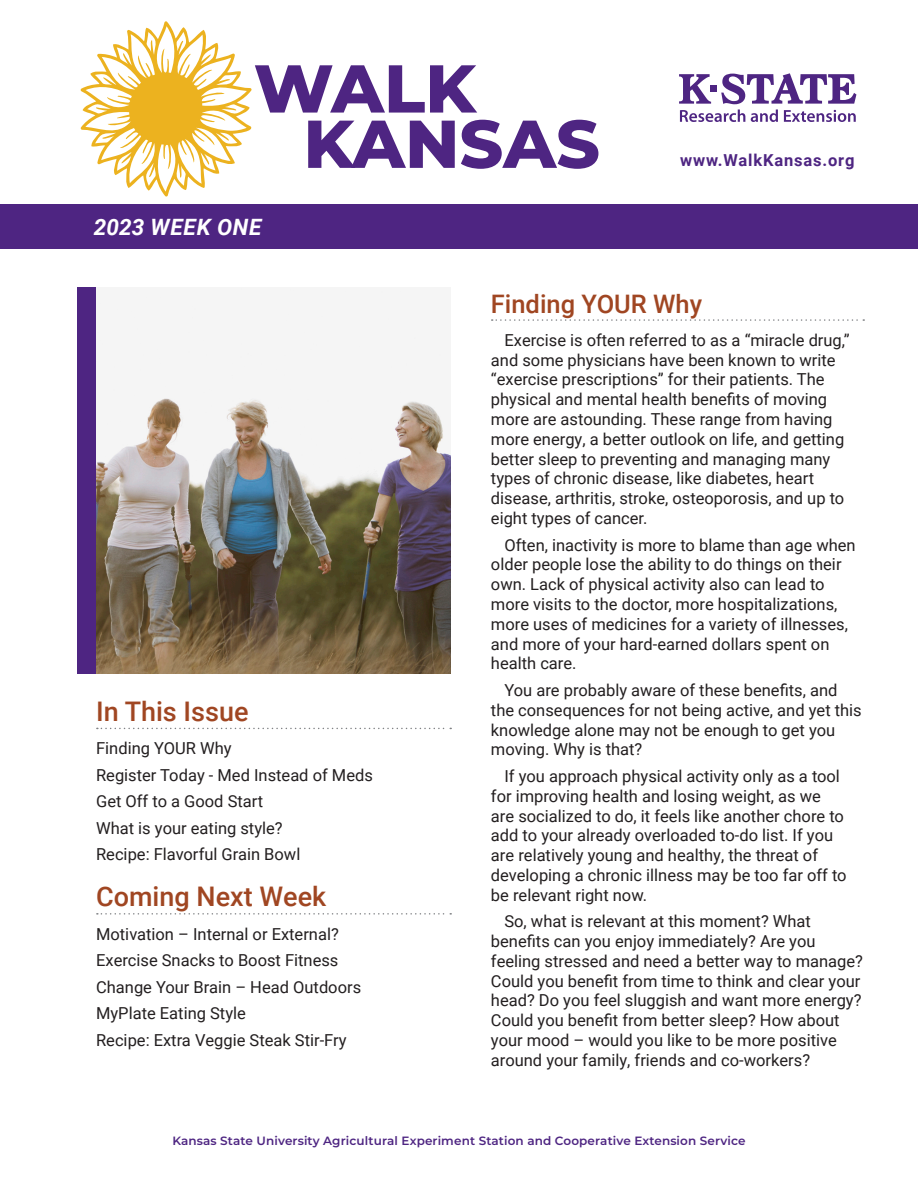
<style>
.page{position:relative;width:918px;height:1188px;background:#fff}
.page>*{position:absolute;margin:0;border:0;box-sizing:border-box;transform-origin:0 0}
.t1{font:800 67.5px/55.3px "Montserrat";color:#4e2582}
.Headings{font:500 27px "Roboto";color:#a04622}
.Headings-2{font:500 25.5px "Roboto";color:#a04622}
.t2{font:italic 700 22.5px "Roboto";letter-spacing:.035em;color:#fff}
.Body{font:16.5px/19.8px "Roboto";color:#231f20}
.This_Issue_text{font:16.5px "Roboto";color:#231f20}
.t3{font:700 16.5px "Roboto";letter-spacing:.05em;color:#4e2582}
.t4{font:600 12px "Montserrat";letter-spacing:.01em;color:#4e2582}
</style>
<div class="page">
<div style="left:0;top:204px;width:918px;height:44px;background:#4e2582"></div>
<svg style="left:679px;top:73px;width:177px;height:49px"></svg>
<svg style="left:80px;top:21px;width:172px;height:176px"></svg>
<svg style="left:97px;top:728px;width:354px;height:1px"></svg>
<svg style="left:97px;top:913px;width:354px;height:2px"></svg>
<img style="left:96px;top:288px;width:354px;height:386px">
<svg style="left:492px;top:319px;width:372px;height:2px"></svg>
<div style="left:77px;top:287px;width:19px;height:387px;background:#4e2582"></div>
<h1 class="t1" style="left:303px;top:57px;width:298px;text-indent:-50px">WALK<br>KANSAS</h1>
<h3 class="t2" style="left:94px;top:211px;width:169px">2023 WEEK ONE</h3>
<p class="t3" style="left:680px;top:148px;width:176px">www.WalkKansas.org</p>
<h1 class="Headings" style="left:96px;top:692px;width:154px">In This Issue</h1>
<p class="This_Issue_text" style="left:96px;top:737px;width:137px">Finding YOUR Why</p>
<p class="This_Issue_text" style="left:96px;top:763px;width:278px">Register Today - Med Instead of Meds</p>
<p class="This_Issue_text" style="left:96px;top:790px;width:169px">Get Off to a Good Start</p>
<p class="This_Issue_text" style="left:96px;top:816px;width:188px">What is your eating style?</p>
<p class="This_Issue_text" style="left:96px;top:843px;width:206px">Recipe: Flavorful Grain Bowl</p>
<h1 class="Headings" style="left:96px;top:878px;width:232px">Coming Next Week</h1>
<p class="This_Issue_text" style="left:96px;top:922px;width:244px">Motivation – Internal or External?</p>
<p class="This_Issue_text" style="left:96px;top:949px;width:244px">Exercise Snacks to Boost Fitness</p>
<p class="This_Issue_text" style="left:96px;top:975px;width:267px">Change Your Brain – Head Outdoors</p>
<p class="This_Issue_text" style="left:96px;top:1002px;width:151px">MyPlate Eating Style</p>
<p class="This_Issue_text" style="left:96px;top:1028px;width:252px">Recipe: Extra Veggie Steak Stir-Fry</p>
<h1 class="Headings-2" style="left:491px;top:286px;width:213px">Finding YOUR Why</h1>
<p class="Body" style="left:491px;top:329px;width:360px;text-indent:14px">Exercise is often referred to as a “miracle drug,” and some physicians have been known to write “exercise prescriptions” for their patients. The physical and mental health benefits of moving more are astounding. These range from having more energy, a better outlook on life, and getting better sleep to preventing and managing many types of chronic disease, like diabetes, heart disease, arthritis, stroke, osteoporosis, and up to eight types of cancer.</p>
<p class="Body" style="left:491px;top:534px;width:366px;text-indent:14px">Often, inactivity is more to blame than age when older people lose the ability to do things on their own. Lack of physical activity also can lead to more visits to the doctor, more hospitalizations, more uses of medicines for a variety of illnesses, and more of your hard-earned dollars spent on health care.</p>
<p class="Body" style="left:491px;top:680px;width:372px;text-indent:14px">You are probably aware of these benefits, and the consequences for not being active, and yet this knowledge alone may not be enough to get you moving. Why is that?</p>
<p class="Body" style="left:491px;top:766px;width:357px;text-indent:14px">If you approach physical activity only as a tool for improving health and losing weight, as we are socialized to do, it feels like another chore to add to your already overloaded to-do list. If you are relatively young and healthy, the threat of developing a chronic illness may be too far off to be relevant right now.</p>
<p class="Body" style="left:491px;top:911px;width:374px;text-indent:14px">So, what is relevant at this moment? What benefits can you enjoy immediately? Are you feeling stressed and need a better way to manage?<br>Could you benefit from time to think and clear your head? Do you feel sluggish and want more energy?<br>Could you benefit from better sleep? How about your mood – would you like to be more positive around your family, friends and co-workers?</p>
<p class="t4" style="left:172px;top:1132px;width:575px">Kansas State University Agricultural Experiment Station and Cooperative Extension Service</p>
</div>
